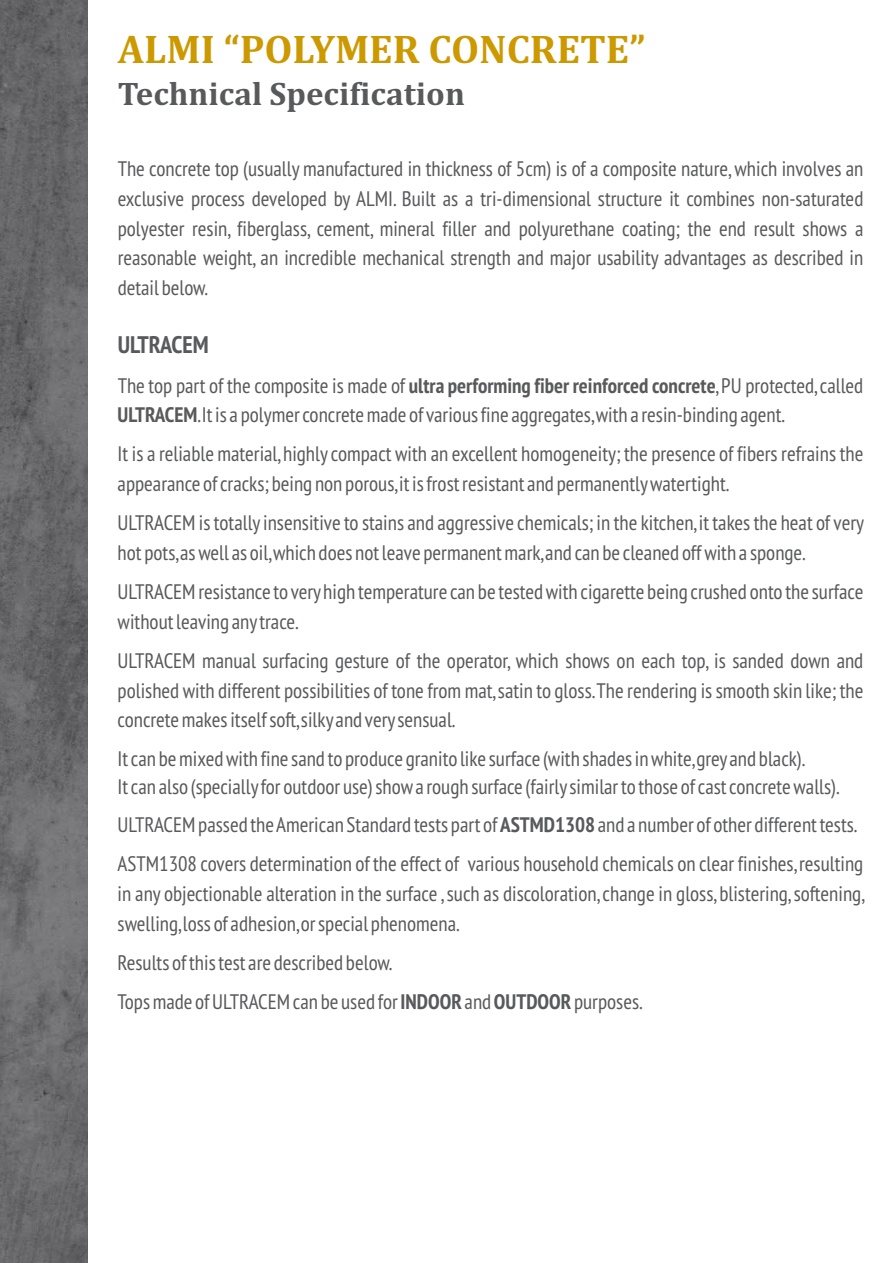
<style>
.page{position:relative;width:893px;height:1263px;background:#fff}
.page>*{position:absolute;margin:0;border:0;box-sizing:border-box;transform-origin:0 0}
.t1{font:700 40.5px "Cambria";color:#c90}
.t2{font:700 33px "Cambria";color:#58595b}
.t3{font:700 condensed 24px "PT Sans";color:#58595b}
.t4{font:condensed 21px/29.8px "PT Sans";color:#58595b}
.s1{font-weight:700}
</style>
<div class="page">
<img style="left:0;top:0;width:87px;height:1263px">
<p class="t1" style="left:118px;top:31px;width:529px">ALMI “POLYMER CONCRETE”</p>
<p class="t2" style="left:118px;top:80px;width:349px">Technical Specification</p>
<p class="t4" style="left:118px;top:156px;width:747px;text-align:justify">The concrete top (usually manufactured in thickness of 5cm) is of a composite nature,which involves an exclusive process developed by ALMI. Built as a tri-dimensional structure it combines non-saturated polyester resin, fiberglass, cement, mineral filler and polyurethane coating; the end result shows a reasonable weight, an incredible mechanical strength and major usability advantages as described in detail below.</p>
<p class="t3" style="left:118px;top:335px;width:93px">ULTRACEM</p>
<p class="t4" style="left:118px;top:372px;width:747px">The top part of the composite is made of <span class="s1">ultra performing fiber reinforced concrete</span>,PU protected,called<br><span class="s1">ULTRACEM</span>.It is a polymer concrete made of various fine aggregates,with a resin-binding agent.</p>
<p class="t4" style="left:118px;top:441px;width:747px">It is a reliable material,highlycompact with an excellent homogeneity; the presence of fibers refrains the appearance of cracks; being non porous,it is frost resistant and permanentlywatertight.</p>
<p class="t4" style="left:118px;top:510px;width:748px">ULTRACEM is totallyinsensitive to stains and aggressive chemicals; in the kitchen,it takes the heat of very hot pots,as well as oil,which does not leave permanent mark,and can be cleaned off with a sponge.</p>
<p class="t4" style="left:118px;top:579px;width:747px">ULTRACEM resistance to veryhigh temperature can be tested with cigarette being crushed onto the surface without leaving anytrace.</p>
<p class="t4" style="left:118px;top:647px;width:747px;text-align:justify">ULTRACEM manual surfacing gesture of the operator, which shows on each top, is sanded down and polished with different possibilities of tone from mat,satin to gloss.The rendering is smooth skin like; the concrete makes itself soft,silkyand verysensual.</p>
<p class="t4" style="left:118px;top:747px;width:723px;line-height:27.2px">It can be mixed with fine sand to produce granito like surface (with shades in white,greyand black).<br>It can also (speciallyfor outdoor use) showa rough surface (fairlysimilar to those of cast concrete walls).</p>
<p class="t4" style="left:118px;top:808px;width:747px;line-height:38.8px">ULTRACEM passed the American Standard tests part of <span class="s1">ASTMD1308</span> and a number of other different tests.<br>ASTM1308 covers determination of the effect of various household chemicals on clear finishes,resulting</p>
<p class="t4" style="left:118px;top:881px;width:749px">in any objectionable alteration in the surface ,such as discoloration,change in gloss, blistering,softening, swelling,loss of adhesion,or special phenomena.</p>
<p class="t4" style="left:118px;top:945px;width:526px;line-height:38.8px">Results of this test are described below.<br>Tops made of ULTRACEM can be used for <span class="s1">INDOOR</span> and <span class="s1">OUTDOOR</span> purposes.</p>
</div>
